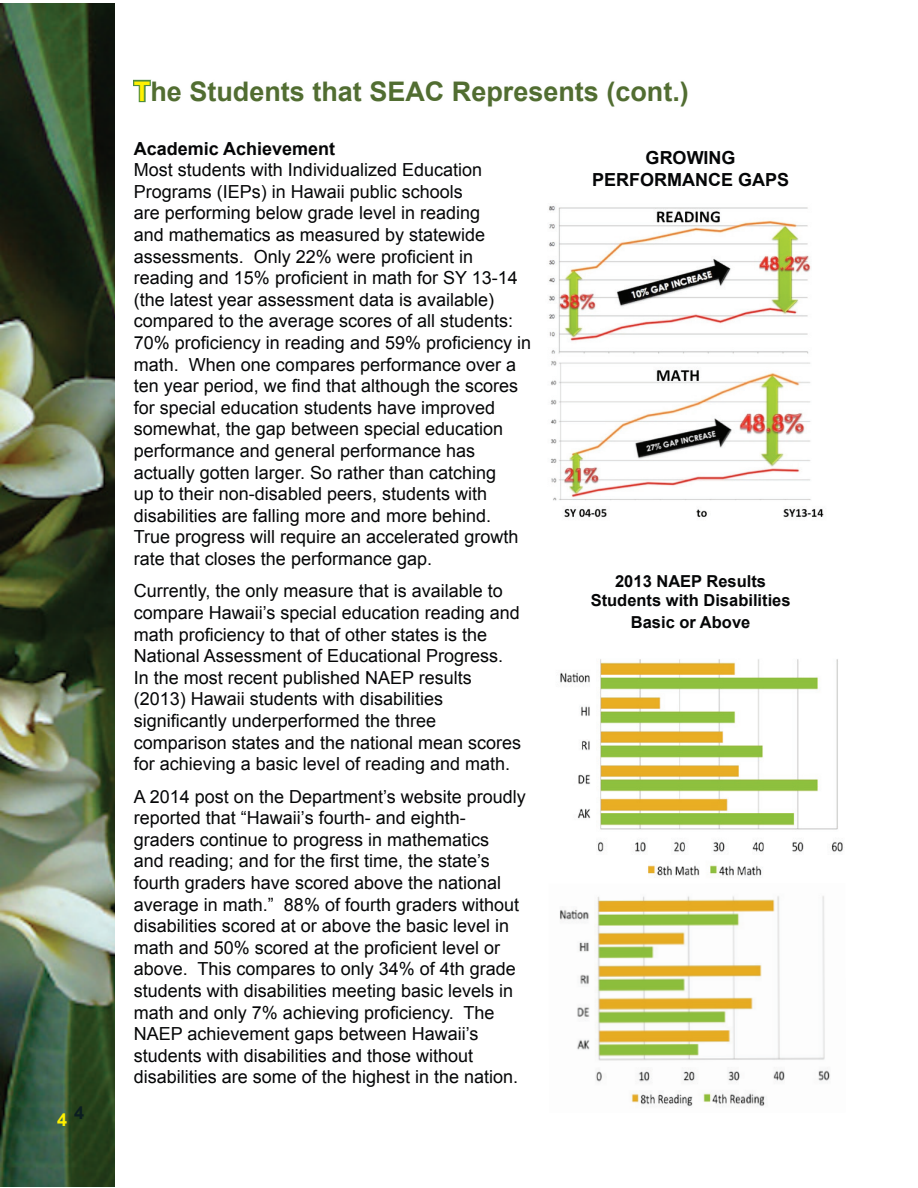
<style>
.page{position:relative;width:918px;height:1188px;background:#fff}
.page>*{position:absolute;margin:0;border:0;box-sizing:border-box;transform-origin:0 0}
.t1{font:700 27px "Arial";color:#516d31}
.t2{font:18px/21.6px "Arial";color:#050607}
.t3{font:700 18px/21.6px "Arial";color:#050607;text-align:center}
.t4{font:700 18px "Arial";color:#0b1d21}
.t5{font:700 18px "Arial";color:#fff101}
.t6{font:700 16.5px/19.8px "Arial";color:#050607;text-align:center}
.s1{color:#fff101}
</style>
<div class="page">
<img style="left:0;top:3px;width:114px;height:1184px">
<svg style="left:133px;top:79px;width:19px;height:24px"></svg>
<img style="left:560px;top:659px;width:283px;height:217px">
<img style="left:560px;top:896px;width:270px;height:211px">
<img style="left:549px;top:206px;width:275px;height:312px">
<p class="t4" style="left:74px;top:1101px;width:12px">4</p>
<p class="t5" style="left:57px;top:1107px;width:12px">4</p>
<h1 class="t1" style="left:134px;top:73px;width:557px"><span class="s1">T</span>he Students that SEAC Represents (cont.)</h1>
<p class="t3" style="left:134px;top:138px;width:203px">Academic Achievement</p>
<p class="t2" style="left:134px;top:159px;width:399px">Most students with Individualized Education Programs (IEPs) in Hawaii public schools<br>are performing below grade level in reading<br>and mathematics as measured by statewide assessments. Only 22% were proficient in reading and 15% proficient in math for SY 13-14 (the latest year assessment data is available) compared to the average scores of all students:<br>70% proficiency in reading and 59% proficiency in math. When one compares performance over a ten year period, we find that although the scores for special education students have improved somewhat, the gap between special education performance and general performance has actually gotten larger. So rather than catching<br>up to their non-disabled peers, students with disabilities are falling more and more behind.<br>True progress will require an accelerated growth rate that closes the performance gap.</p>
<p class="t2" style="left:134px;top:580px;width:389px">Currently, the only measure that is available to compare Hawaii’s special education reading and math proficiency to that of other states is the National Assessment of Educational Progress.<br>In the most recent published NAEP results (2013) Hawaii students with disabilities significantly underperformed the three comparison states and the national mean scores for achieving a basic level of reading and math.</p>
<p class="t2" style="left:134px;top:786px;width:393px">A 2014 post on the Department’s website proudly reported that “Hawaii’s fourth- and eighth&shy;graders continue to progress in mathematics<br>and reading; and for the first time, the state’s fourth graders have scored above the national average in math.” 88% of fourth graders without disabilities scored at or above the basic level in math and 50% scored at the proficient level or above. This compares to only 34% of 4th grade students with disabilities meeting basic levels in math and only 7% achieving proficiency. The NAEP achievement gaps between Hawaii’s students with disabilities and those without disabilities are some of the highest in the nation.</p>
<p class="t3" style="left:592px;top:148px;width:199px">GROWING<br>PERFORMANCE GAPS</p>
<p class="t6" style="left:591px;top:571px;width:201px">2013 NAEP Results<br>Students with Disabilities</p>
<p class="t6" style="left:631px;top:613px;width:121px">Basic or Above</p>
</div>
